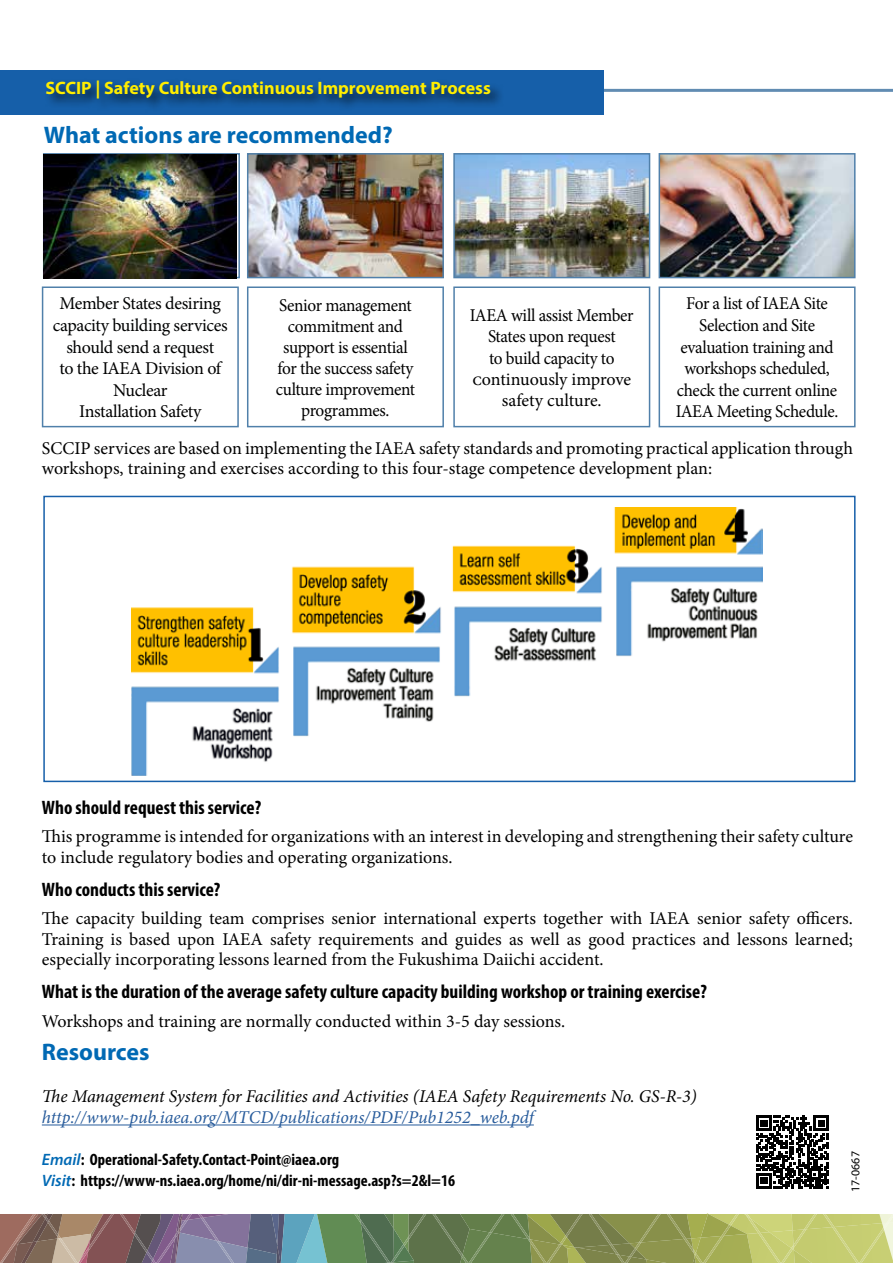
<style>
.page{position:relative;width:893px;height:1263px;background:#fff}
.page>*{position:absolute;margin:0;border:0;box-sizing:border-box;transform-origin:0 0}
.t1{font:700 24px "Myriad Pro";color:#0069b4}
.t2{font:700 condensed 19.5px "Myriad Pro";color:#000}
.t3{font:18px/20.2px "Minion Pro";letter-spacing:-.01em;color:#000}
.t4{font:18px/21px "Minion Pro";letter-spacing:-.01em;color:#000;text-align:center;scale:.96 1}
.t5{font:18px/21.6px "Minion Pro";letter-spacing:-.02em;color:#010202;text-align:center}
.t6{font:italic 18px "Minion Pro";letter-spacing:-.005em;color:#000}
.t7{font:italic 18px "Minion Pro";letter-spacing:-.005em;color:#275b9b}
.t8{font:700 18px "Myriad Pro";color:#ffed00}
.t9{font:700 condensed 16.5px/21px "Myriad Pro";color:#000}
.t10{font:12px "Myriad Pro";color:#000}
.s1{color:#000}
.s2{font-weight:600;font-style:italic;font-stretch:normal;color:#0069b4}
</style>
<div class="page">
<img style="left:132px;top:508px;width:631px;height:267px">
<div style="left:43px;top:496px;width:812px;height:286px;border:2px solid #165fa9"></div>
<div style="left:42px;top:286px;width:197px;height:141px;border:2px solid #5080aa"></div>
<hr style="left:43px;top:89px;width:850px;height:3px;background:#5080aa">
<div style="left:0;top:70px;width:604px;height:45px;background:#165fa9"></div>
<img style="left:250px;top:156px;width:191px;height:119px">
<div style="left:247px;top:153px;width:197px;height:125px;border:2px solid #5080aa"></div>
<div style="left:43px;top:153px;width:197px;height:125px;border:2px solid #5080aa"></div>
<img style="left:456px;top:156px;width:191px;height:119px">
<div style="left:453px;top:153px;width:197px;height:125px;border:2px solid #5080aa"></div>
<div style="left:247px;top:286px;width:197px;height:141px;border:2px solid #5080aa"></div>
<div style="left:659px;top:286px;width:196px;height:141px;border:2px solid #5080aa"></div>
<img style="left:662px;top:156px;width:190px;height:119px">
<div style="left:659px;top:153px;width:196px;height:125px;border:2px solid #5080aa"></div>
<svg style="left:0;top:1214px;width:893px;height:49px;background:#89906a"></svg>
<div style="left:44px;top:78px;width:461px;height:35px;background:#000;opacity:.75"></div>
<hr style="left:42px;top:1124px;width:492px;height:1px;background:#275b9b">
<svg style="left:756px;top:1115px;width:73px;height:73px"></svg>
<div style="left:453px;top:286px;width:197px;height:141px;border:2px solid #5080aa"></div>
<img style="left:44px;top:155px;width:193px;height:123px">
<p class="t8" style="left:46px;top:76px;width:447px">SCCIP | Safety Culture Continuous Improvement Process</p>
<h1 class="t1" style="left:44px;top:119px;width:350px">What actions are recommended?</h1>
<p class="t5" style="left:53px;top:293px;width:176px">Member States desiring capacity building services should send a request<br>to <span class="s1">the IAEA Division of<br>Nuclear<br>Installation Safety</span></p>
<p class="t4" style="left:276px;top:295px;width:147px">Senior management commitment and support is essential for the success safety culture improvement programmes.</p>
<p class="t4" style="left:676px;top:293px;width:171px;line-height:21.6px">For a list of IAEA Site<br>Selection and Site evaluation training and workshops scheduled, check the current online<br>IAEA Meeting Schedule.</p>
<p class="t4" style="left:470px;top:305px;width:172px">IAEA will assist Member<br>States upon request<br>to build capacity to continuously improve safety culture.</p>
<p class="t3" style="left:42px;top:438px;width:813px">SCCIP services are based on implementing the IAEA safety standards and promoting practical application through workshops, training and exercises according to this four-stage competence development plan:</p>
<p class="t2" style="left:42px;top:795px;width:221px">Who should request this service?</p>
<p class="t3" style="left:42px;top:827px;width:813px">This programme is intended for organizations with an interest in developing and strengthening their safety culture to include regulatory bodies and operating organizations.</p>
<p class="t2" style="left:42px;top:877px;width:180px">Who conducts this service?</p>
<p class="t3" style="left:42px;top:909px;width:813px;text-align:justify">The capacity building team comprises senior international experts together with IAEA senior safety officers.<br>Training is based upon IAEA safety requirements and guides as well as good practices and lessons learned; especially incorporating lessons learned from the Fukushima Daiichi accident.</p>
<p class="t2" style="left:42px;top:979px;width:667px">What is the duration of the average safety culture capacity building workshop or training exercise?</p>
<p class="t3" style="left:42px;top:1011px;width:525px">Workshops and training are normally conducted within 3-5 day sessions.</p>
<h1 class="t1" style="left:42px;top:1036px;width:109px">Resources</h1>
<p class="t6" style="left:42px;top:1084px;width:656px">The Management System for Facilities and Activities (IAEA Safety Requirements No. GS-R-3)</p>
<p class="t7" style="left:42px;top:1105px;width:493px">http://www-pub.iaea.org/MTCD/publications/PDF/Pub1252_web.pdf</p>
<p class="t9" style="left:42px;top:1149px;width:415px"><span class="s2">Email</span>: Operational-Safety.Contact-Point@iaea.org<br><span class="s2">Visit</span>: https://www-ns.iaea.org/home/ni/dir-ni-message.asp?s=2&amp;l=16</p>
<p class="t10" style="left:848px;top:1192px;width:42px;rotate:-90deg">17-0667</p>
</div>
